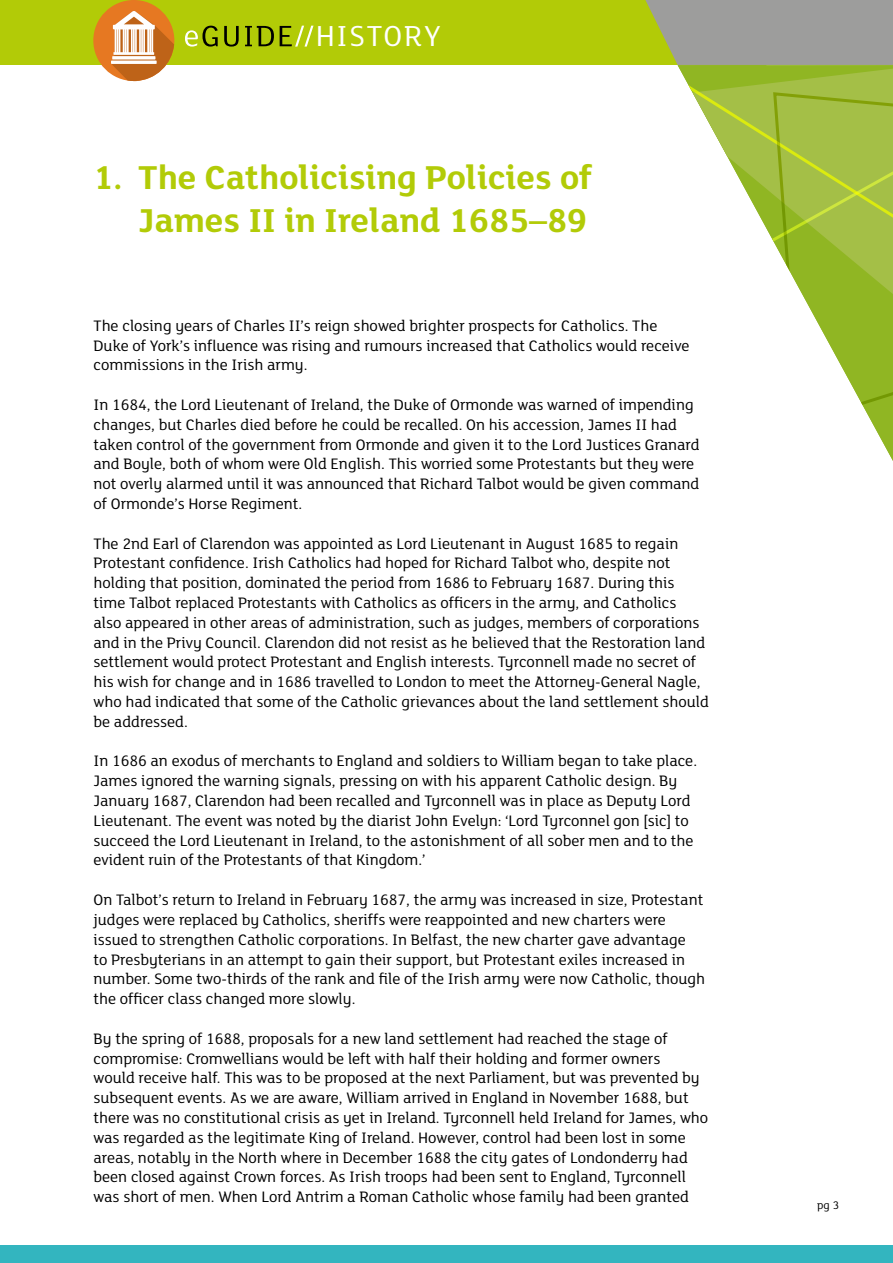
<style>
.page{position:relative;width:893px;height:1263px;background:#fff}
.page>*{position:absolute;margin:0;border:0;box-sizing:border-box;transform-origin:0 0}
.t1{font:700 36px/43.2px "FS Lola";color:#b2cb07;text-align:right}
.t2{font:31.5px "FS Lola";letter-spacing:.05em;color:#fff}
.t3{font:16.5px/19.8px "FS Lola";color:#000}
.t4{font:12px "FS Lola";color:#000}
</style>
<div class="page">
<div style="left:0;top:1246px;width:893px;height:17px;background:#33b5bf"></div>
<div style="left:0;top:0;width:893px;height:65px;background:#b2cb07"></div>
<svg style="left:645px;top:0;width:248px;height:65px;background:#9ea091"></svg>
<svg style="left:678px;top:65px;width:215px;height:391px"></svg>
<svg style="left:771px;top:91px;width:122px;height:336px"></svg>
<svg style="left:185px;top:26px;width:33px;height:21px"></svg>
<svg style="left:224px;top:26px;width:15px;height:21px"></svg>
<svg style="left:245px;top:26px;width:29px;height:20px"></svg>
<svg style="left:280px;top:26px;width:33px;height:21px"></svg>
<div style="left:93px;top:0;width:81px;height:81px;background:#e67822;border-radius:50%"></div>
<svg style="left:111px;top:11px;width:63px;height:71px"></svg>
<svg style="left:112px;top:56px;width:43px;height:4px"></svg>
<hr style="left:111px;top:61px;width:46px;height:3px;background:#fff">
<h2 class="t2" style="left:316px;top:15px;width:126px">HISTORY</h2>
<h1 class="t1" style="left:94px;top:153px;width:500px">1. The Catholicising Policies of<br>James II in Ireland 1685–89</h1>
<p class="t3" style="left:94px;top:315px;width:598px">The closing years of Charles II’s reign showed brighter prospects for Catholics. The<br>Duke of York’s influence was rising and rumours increased that Catholics would receive commissions in the Irish army.</p>
<p class="t3" style="left:94px;top:394px;width:607px">In 1684, the Lord Lieutenant of Ireland, the Duke of Ormonde was warned of impending changes, but Charles died before he could be recalled. On his accession, James II had taken control of the government from Ormonde and given it to the Lord Justices Granard and Boyle, both of whom were Old English. This worried some Protestants but they were not overly alarmed until it was announced that Richard Talbot would be given command of Ormonde’s Horse Regiment.</p>
<p class="t3" style="left:94px;top:533px;width:617px">The 2nd Earl of Clarendon was appointed as Lord Lieutenant in August 1685 to regain Protestant confidence. Irish Catholics had hoped for Richard Talbot who, despite not holding that position, dominated the period from 1686 to February 1687. During this time Talbot replaced Protestants with Catholics as officers in the army, and Catholics<br>also appeared in other areas of administration, such as judges, members of corporations and in the Privy Council. Clarendon did not resist as he believed that the Restoration land settlement would protect Protestant and English interests. Tyrconnell made no secret of his wish for change and in 1686 travelled to London to meet the Attorney-General Nagle, who had indicated that some of the Catholic grievances about the land settlement should be addressed.</p>
<p class="t3" style="left:94px;top:750px;width:605px">In 1686 an exodus of merchants to England and soldiers to William began to take place.<br>James ignored the warning signals, pressing on with his apparent Catholic design. By January 1687, Clarendon had been recalled and Tyrconnell was in place as Deputy Lord Lieutenant. The event was noted by the diarist John Evelyn: ‘Lord Tyrconnel gon [sic] to succeed the Lord Lieutenant in Ireland, to the astonishment of all sober men and to the evident ruin of the Protestants of that Kingdom.’</p>
<p class="t3" style="left:94px;top:889px;width:613px">On Talbot’s return to Ireland in February 1687, the army was increased in size, Protestant judges were replaced by Catholics, sheriffs were reappointed and new charters were issued to strengthen Catholic corporations. In Belfast, the new charter gave advantage<br>to Presbyterians in an attempt to gain their support, but Protestant exiles increased in number. Some two-thirds of the rank and file of the Irish army were now Catholic, though the officer class changed more slowly.</p>
<p class="t3" style="left:94px;top:1028px;width:616px">By the spring of 1688, proposals for a new land settlement had reached the stage of compromise: Cromwellians would be left with half their holding and former owners<br>would receive half. This was to be proposed at the next Parliament, but was prevented by subsequent events. As we are aware, William arrived in England in November 1688, but there was no constitutional crisis as yet in Ireland. Tyrconnell held Ireland for James, who was regarded as the legitimate King of Ireland. However, control had been lost in some areas, notably in the North where in December 1688 the city gates of Londonderry had been closed against Crown forces. As Irish troops had been sent to England, Tyrconnell was short of men. When Lord Antrim a Roman Catholic whose family had been granted</p>
<p class="t4" style="left:817px;top:1197px;width:23px">pg 3</p>
</div>
